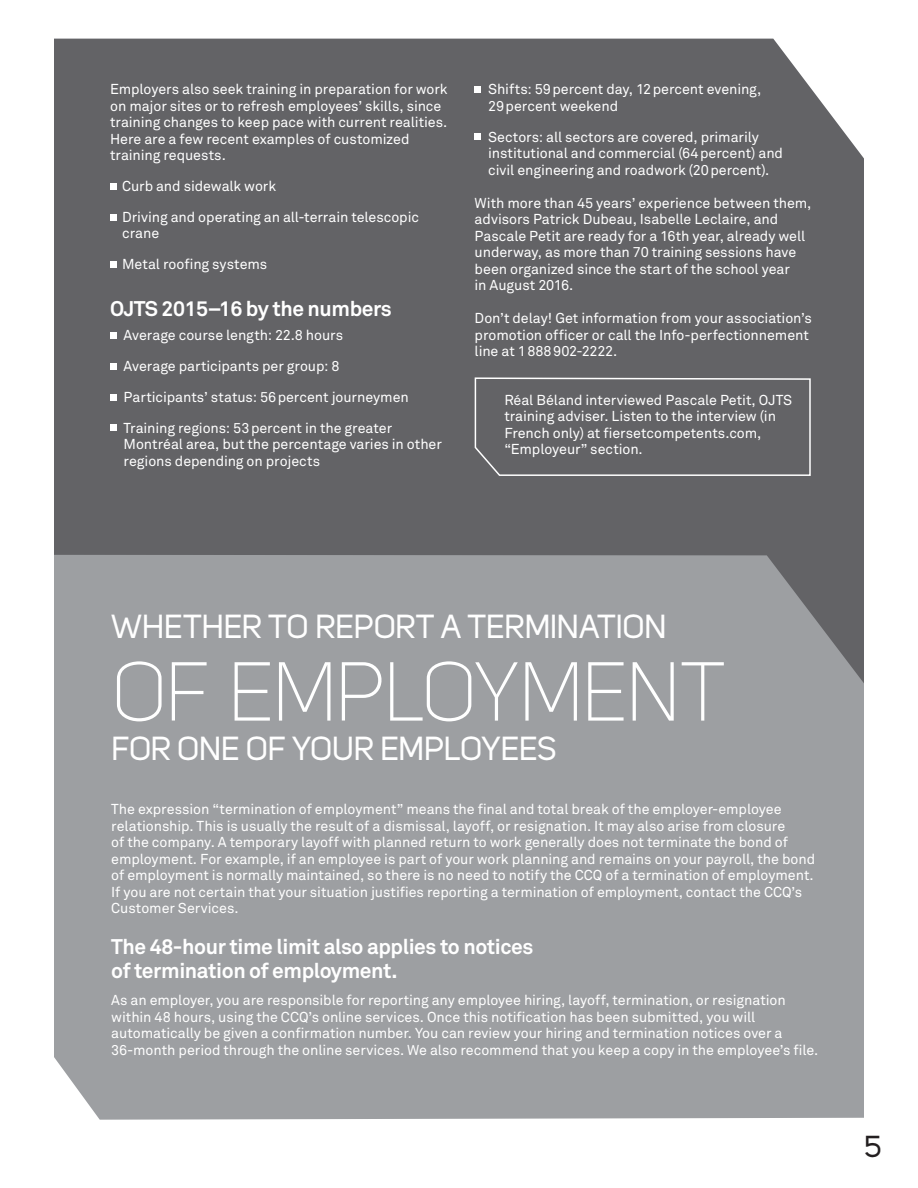
<style>
.page{position:relative;width:918px;height:1188px;background:#fff}
.page>*{position:absolute;margin:0;border:0;box-sizing:border-box;transform-origin:0 0}
.t1{font:300 82.5px "Uni Sans";letter-spacing:-.03em;color:#fff}
.t2{font:33px "Uni Sans";letter-spacing:-.02em;color:#fff}
.t3{font:30px "Uni Sans";color:#231f20}
.t4{font:700 21px/24px "Akkurat Pro";letter-spacing:-.02em;color:#fff}
.t5{font:14.25px/16.5px "Akkurat Pro";letter-spacing:-.005em;color:#fff}
</style>
<div class="page">
<div style="left:54px;top:39px;width:810px;height:516px;background:#636366"></div>
<div style="left:54px;top:555px;width:810px;height:565px;background:#9d9fa2"></div>
<div style="left:110px;top:183px;width:6px;height:7px;background:#fff"></div>
<svg style="left:110px;top:214px;width:6px;height:6px"></svg>
<div style="left:110px;top:261px;width:6px;height:7px;background:#fff"></div>
<svg style="left:110px;top:333px;width:6px;height:6px"></svg>
<div style="left:110px;top:363px;width:6px;height:7px;background:#fff"></div>
<svg style="left:110px;top:394px;width:6px;height:6px"></svg>
<svg style="left:110px;top:425px;width:6px;height:6px"></svg>
<svg style="left:475px;top:87px;width:6px;height:6px"></svg>
<svg style="left:475px;top:134px;width:6px;height:6px"></svg>
<div style="left:474px;top:377px;width:338px;height:100px;background:#636366"></div>
<p class="t5" style="left:110px;top:81px;width:339px">Employers also seek training in preparation for work on major sites or to refresh employees’ skills, since training changes to keep pace with current realities.<br>Here are a few recent examples of customized training requests.</p>
<p class="t5" style="left:122px;top:171px;width:298px;line-height:30.8px">Curb and sidewalk work<br>Driving and operating an all-terrain telescopic</p>
<p class="t5" style="left:122px;top:218px;width:147px;line-height:30.8px">crane<br>Metal roofing systems</p>
<h3 class="t4" style="left:110px;top:297px;width:283px">OJTS 2015–16 by the numbers</h3>
<p class="t5" style="left:124px;top:320px;width:287px;line-height:30.8px">Average course length: 22.8 hours<br>Average participants per group: 8<br>Participants’ status: 56percent journeymen Training regions: 53percent in the greater</p>
<p class="t5" style="left:124px;top:436px;width:320px">Montréal area, but the percentage varies in other regions depending on projects</p>
<p class="t5" style="left:488px;top:81px;width:275px">Shifts: 59percent day, 12percent evening,<br>29percent weekend</p>
<p class="t5" style="left:488px;top:128px;width:296px">Sectors: all sectors are covered, primarily institutional and commercial (64percent) and civil engineering and roadwork (20percent).</p>
<p class="t5" style="left:475px;top:194px;width:338px">With more than 45 years’ experience between them, advisors Patrick Dubeau, Isabelle Leclaire, and Pascale Petit are ready for a 16th year, already well underway, as more than 70 training sessions have been organized since the start of the school year<br>in August 2016.</p>
<p class="t5" style="left:475px;top:310px;width:339px">Don’t delay! Get information from your association’s promotion officer or call the Info-perfectionnement line at 1888902-2222.</p>
<p class="t5" style="left:504px;top:392px;width:289px">Réal Béland interviewed Pascale Petit, OJTS training adviser. Listen to the interview (in French only) at fiersetcompetents.com, “Employeur” section.</p>
<h2 class="t2" style="left:111px;top:608px;width:557px">WHETHER TO REPORT A TERMINATION</h2>
<h1 class="t1" style="left:111px;top:645px;width:616px">OF EMPLOYMENT</h1>
<h2 class="t2" style="left:111px;top:730px;width:447px">FOR ONE OF YOUR EMPLOYEES</h2>
<p class="t5" style="left:111px;top:801px;width:705px">The expression “termination of employment” means the final and total break of the employer-employee relationship. This is usually the result of a dismissal, layoff, or resignation. It may also arise from closure<br>of the company. A temporary layoff with planned return to work generally does not terminate the bond of employment. For example, if an employee is part of your work planning and remains on your payroll, the bond of employment is normally maintained, so there is no need to notify the CCQ of a termination of employment.<br>If you are not certain that your situation justifies reporting a termination of employment, contact the CCQ’s Customer Services.</p>
<h3 class="t4" style="left:111px;top:934px;width:424px">The 48-hour time limit also applies to notices of termination of employment.</h3>
<p class="t5" style="left:111px;top:992px;width:709px">As an employer, you are responsible for reporting any employee hiring, layoff, termination, or resignation within 48 hours, using the CCQ’s online services. Once this notification has been submitted, you will automatically be given a confirmation number. You can review your hiring and termination notices over a 36-month period through the online services. We also recommend that you keep a copy in the employee’s file.</p>
<h3 class="t3" style="left:864px;top:1129px;width:19px">5</h3>
</div>
